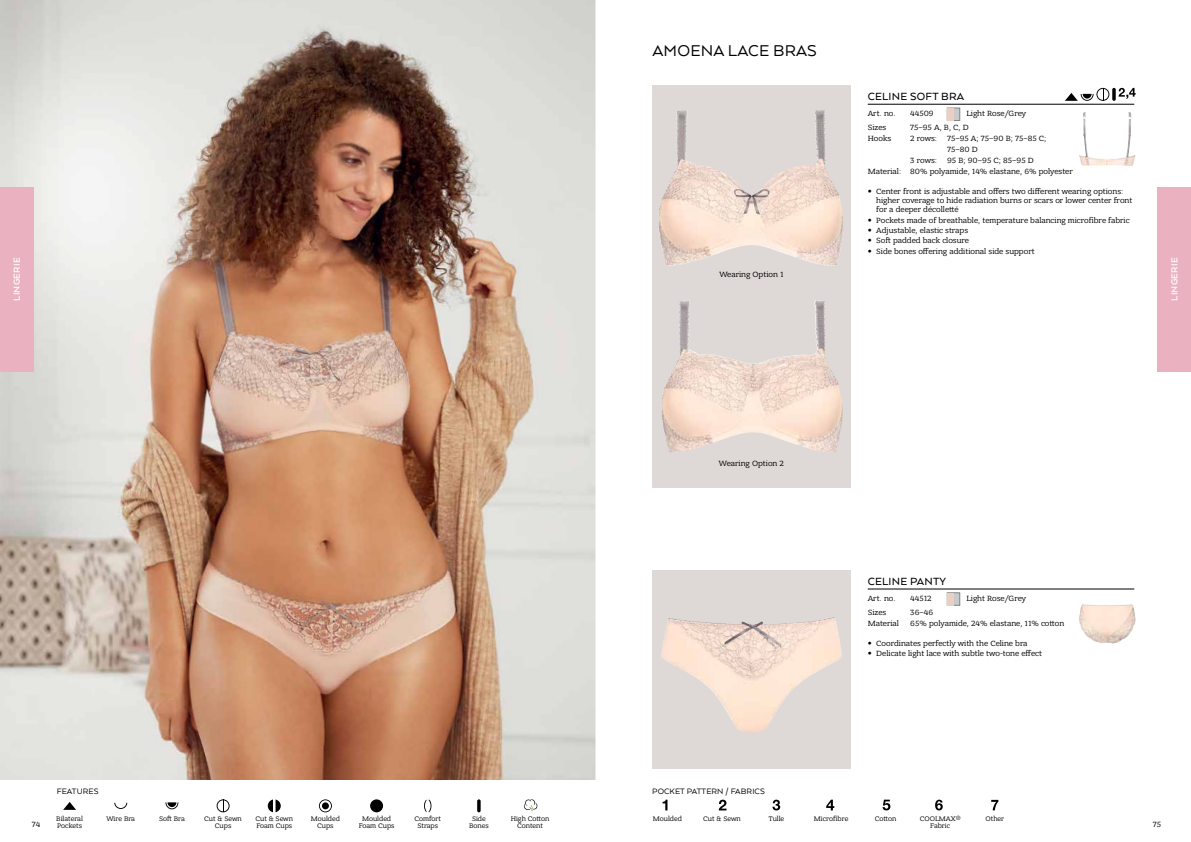
<style>
.page{position:relative;width:1191px;height:842px;background:#fff}
.page>*{position:absolute;margin:0;border:0;box-sizing:border-box;transform-origin:0 0}
.t1{font:18px "Arquitecta";letter-spacing:.01em;color:#000}
.t2{font:500 12px "Arquitecta";letter-spacing:.02em;color:#000}
.t3{font:700 10px "Arquitecta";letter-spacing:.02em;color:#fff}
.t4{font:9px "Arquitecta";letter-spacing:.01em;color:#000}
.t5{font:8px/11px "Bandera Pro";color:#000}
.t6{font:7px/7px "Bandera Pro";color:#000;text-align:center}
.s1{font-family:"Helvetica Neue LTW1 G";font-weight:200}
</style>
<div class="page">
<img style="left:0;top:0;width:595px;height:780px">
<img style="left:1079px;top:112px;width:56px;height:54px">
<img style="left:1079px;top:604px;width:5px;height:28px">
<svg style="left:652px;top:85px;width:198px;height:403px;background:#e5d9d1"></svg>
<img style="left:685px;top:110px;width:135px;height:86px">
<div style="left:652px;top:570px;width:198px;height:198px;background:#ded9d6"></div>
<img style="left:661px;top:617px;width:181px;height:116px">
<svg style="left:1065px;top:88px;width:70px;height:13px"></svg>
<img style="left:687px;top:300px;width:134px;height:65px">
<svg style="left:826px;top:800px;width:8px;height:10px"></svg>
<svg style="left:882px;top:800px;width:8px;height:10px"></svg>
<svg style="left:935px;top:800px;width:7px;height:10px"></svg>
<svg style="left:662px;top:800px;width:5px;height:10px"></svg>
<svg style="left:718px;top:800px;width:8px;height:10px"></svg>
<svg style="left:772px;top:800px;width:8px;height:10px"></svg>
<svg style="left:991px;top:800px;width:7px;height:10px"></svg>
<svg style="left:524px;top:799px;width:13px;height:12px"></svg>
<svg style="left:63px;top:802px;width:13px;height:8px"></svg>
<svg style="left:114px;top:803px;width:13px;height:6px"></svg>
<svg style="left:165px;top:802px;width:13px;height:7px"></svg>
<svg style="left:217px;top:799px;width:13px;height:13px"></svg>
<svg style="left:268px;top:799px;width:13px;height:13px"></svg>
<svg style="left:319px;top:799px;width:13px;height:13px"></svg>
<div style="left:322px;top:802px;width:7px;height:7px;background:#000;border-radius:50%"></div>
<div style="left:370px;top:799px;width:13px;height:13px;background:#000;border-radius:50%"></div>
<svg style="left:424px;top:799px;width:7px;height:13px"></svg>
<svg style="left:477px;top:799px;width:3px;height:13px"></svg>
<div style="left:1157px;top:187px;width:34px;height:184px;background:#eab2c1"></div>
<div style="left:0;top:187px;width:34px;height:184px;background:#eab2c1"></div>
<hr style="left:867px;top:589px;width:267px;height:1px;background:#000">
<div style="left:947px;top:593px;width:13px;height:12px;background:#c9cacc;border:1px solid #808285"></div>
<div style="left:947px;top:593px;width:7px;height:12px;background:#eccec2"></div>
<hr style="left:867px;top:104px;width:267px;height:1px;background:#000">
<div style="left:947px;top:108px;width:13px;height:13px;background:#c9cacc;border:1px solid #808285"></div>
<div style="left:947px;top:108px;width:7px;height:12px;background:#eccec2"></div>
<h1 class="t1" style="left:652px;top:39px;width:166px">AMOENA LACE BRAS</h1>
<h2 class="t2" style="left:867px;top:89px;width:98px">CELINE SOFT BRA</h2>
<p class="t5" style="left:867px;top:108px;width:29px">Art. no.</p>
<p class="t5" style="left:910px;top:108px;width:25px">44509</p>
<p class="t5" style="left:966px;top:108px;width:61px">Light Rose/Grey</p>
<p class="t5" style="left:867px;top:122px;width:20px">Sizes</p>
<p class="t5" style="left:910px;top:122px;width:60px">75–95 A, B, C, D</p>
<p class="t5" style="left:867px;top:133px;width:25px">Hooks</p>
<p class="t5" style="left:910px;top:133px;width:28px">2 rows:</p>
<p class="t5" style="left:947px;top:133px;width:101px">75–95 A; 75–90 B; 75–85 C;<br>75–80 D</p>
<p class="t5" style="left:910px;top:155px;width:28px">3 rows:</p>
<p class="t5" style="left:867px;top:155px;width:207px;text-indent:79px">95 B; 90–95 C; 85–95 D<br>Material: 80% polyamide, 14% elastane, 6% polyester</p>
<p class="t5" style="left:876px;top:187px;width:258px;line-height:9px;text-indent:-9px"><span class="s1">•</span> Center front is adjustable and offers two different wearing options: higher coverage to hide radiation burns or scars or lower center front for a deeper décolletté</p>
<p class="t5" style="left:867px;top:215px;width:263px"><span class="s1">•</span> Pockets made of breathable, temperature balancing microfibre fabric</p>
<p class="t5" style="left:867px;top:225px;width:102px"><span class="s1">•</span> Adjustable, elastic straps</p>
<p class="t5" style="left:867px;top:235px;width:103px"><span class="s1">•</span> Soft padded back closure</p>
<p class="t5" style="left:867px;top:246px;width:168px"><span class="s1">•</span> Side bones offering additional side support</p>
<p class="t3" style="left:10px;top:301px;width:45px;rotate:-90deg">LINGERIE</p>
<p class="t3" style="left:1168px;top:301px;width:45px;rotate:-90deg">LINGERIE</p>
<p class="t5" style="left:719px;top:269px;width:66px">Wearing Option 1</p>
<p class="t4" style="left:57px;top:786px;width:43px">FEATURES</p>
<p class="t5" style="left:719px;top:458px;width:67px">Wearing Option 2</p>
<p class="t4" style="left:652px;top:786px;width:114px">POCKET PATTERN / FABRICS</p>
<h2 class="t2" style="left:867px;top:573px;width:80px">CELINE PANTY</h2>
<p class="t5" style="left:867px;top:593px;width:29px">Art. no.</p>
<p class="t5" style="left:910px;top:593px;width:23px">44512</p>
<p class="t5" style="left:966px;top:593px;width:61px">Light Rose/Grey</p>
<p class="t5" style="left:867px;top:607px;width:20px">Sizes</p>
<p class="t5" style="left:910px;top:607px;width:24px">36–46</p>
<p class="t5" style="left:867px;top:618px;width:33px">Material</p>
<p class="t5" style="left:910px;top:618px;width:155px">65% polyamide, 24% elastane, 11% cotton</p>
<p class="t5" style="left:867px;top:638px;width:161px"><span class="s1">•</span> Coordinates perfectly with the Celine bra</p>
<p class="t5" style="left:867px;top:648px;width:176px"><span class="s1">•</span> Delicate light lace with subtle two-tone effect</p>
<p class="t6" style="left:56px;top:815px;width:28px;text-align:left">Bilateral<br>Pockets</p>
<p class="t6" style="left:106px;top:815px;width:30px">Wire Bra</p>
<p class="t6" style="left:159px;top:815px;width:27px">Soft Bra</p>
<p class="t6" style="left:204px;top:815px;width:39px">Cut &amp; Sewn<br>Cups</p>
<p class="t6" style="left:255px;top:815px;width:39px;text-align:left">Cut &amp; Sewn<br>Foam Cups</p>
<p class="t6" style="left:311px;top:815px;width:31px">Moulded<br>Cups</p>
<p class="t6" style="left:359px;top:815px;width:37px">Moulded<br>Foam Cups</p>
<p class="t6" style="left:414px;top:815px;width:28px">Comfort<br>Straps</p>
<p class="t6" style="left:469px;top:815px;width:21px">Side<br>Bones</p>
<p class="t6" style="left:511px;top:815px;width:40px">High Cotton<br>Content</p>
<p class="t6" style="left:653px;top:815px;width:31px">Moulded</p>
<p class="t6" style="left:703px;top:815px;width:39px">Cut &amp; Sewn</p>
<p class="t6" style="left:769px;top:815px;width:17px">Tulle</p>
<p class="t6" style="left:814px;top:815px;width:36px">Microfibre</p>
<p class="t6" style="left:875px;top:815px;width:23px">Cotton</p>
<p class="t6" style="left:919px;top:815px;width:43px">COOLMAX®<br>Fabric</p>
<p class="t6" style="left:985px;top:815px;width:20px">Other</p>
<p class="t5" style="left:32px;top:819px;width:10px">74</p>
<p class="t5" style="left:1152px;top:819px;width:10px">75</p>
</div>
